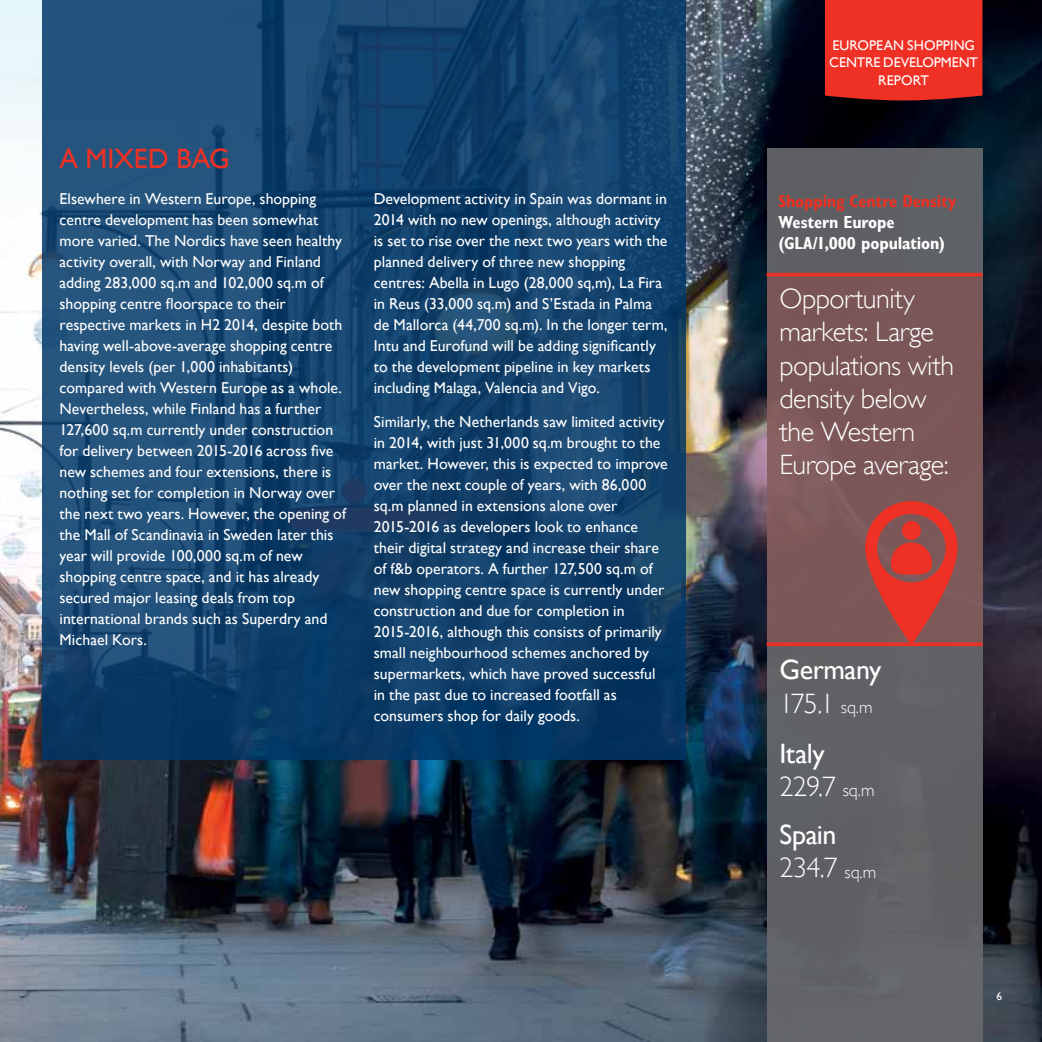
<style>
.page{position:relative;width:1042px;height:1042px;background:#fff}
.page>*{position:absolute;margin:0;border:0;box-sizing:border-box;transform-origin:0 0}
.t1{font:300 28px/33.2px "Gill Sans";letter-spacing:-.015em;color:#fff}
.t2{font:28px/33.2px "Gill Sans";letter-spacing:-.015em;color:#fff}
.t3{font:28px "Gill Sans";letter-spacing:-.005em;color:#ee3124}
.t4{font:700 condensed 17.5px/21px "Gill Sansfor CW";letter-spacing:-.01em;color:#fff}
.t5{font:700 condensed 17.5px "Gill Sansfor CW";letter-spacing:-.01em;color:#ee3124}
.t6{font:15.75px/21px "Gill Sans";letter-spacing:.005em;color:#fff}
.t7{font:14px/17.5px "Gill Sans";color:#fff;text-align:center}
.t8{font:11.38px "Gill Sans";color:#fff}
.s1{font-weight:300}
.s2{font-weight:300;font-size:17.5px}
</style>
<div class="page">
<img style="left:0;top:0;width:1042px;height:1042px">
<svg style="left:42px;top:0;width:643px;height:759px;background:#15446e"></svg>
<div style="left:825px;top:0;width:157px;height:100px;background:#ee3124"></div>
<div style="left:766px;top:149px;width:216px;height:893px;background:#606165"></div>
<hr style="left:766px;top:642px;width:216px;height:4px;background:#ee3124">
<div style="left:766px;top:275px;width:216px;height:370px;background:#7b5758"></div>
<hr style="left:766px;top:273px;width:216px;height:3px;background:#ee3124">
<svg style="left:865px;top:501px;width:92px;height:144px"></svg>
<h1 class="t3" style="left:60px;top:142px;width:172px">A MIXED BAG</h1>
<p class="t6" style="left:60px;top:188px;width:288px">Elsewhere in Western Europe, shopping centre development has been somewhat more varied. The Nordics have seen healthy activity overall, with Norway and Finland adding 283,000 sq.m and 102,000 sq.m of shopping centre floorspace to their respective markets in H2 2014, despite both having well-above-average shopping centre density levels (per 1,000 inhabitants) compared with Western Europe as a whole.<br>Nevertheless, while Finland has a further 127,600 sq.m currently under construction for delivery between 2015-2016 across five new schemes and four extensions, there is nothing set for completion in Norway over the next two years. However, the opening of the Mall of Scandinavia in Sweden later this year will provide 100,000 sq.m of new shopping centre space, and it has already secured major leasing deals from top international brands such as Superdry and Michael Kors.</p>
<p class="t6" style="left:374px;top:188px;width:295px">Development activity in Spain was dormant in 2014 with no new openings, although activity is set to rise over the next two years with the planned delivery of three new shopping centres: Abella in Lugo (28,000 sq,m), La Fira in Reus (33,000 sq.m) and S’Estada in Palma de Mallorca (44,700 sq.m). In the longer term, Intu and Eurofund will be adding significantly to the development pipeline in key markets including Malaga, Valencia and Vigo.</p>
<p class="t6" style="left:374px;top:411px;width:295px">Similarly, the Netherlands saw limited activity in 2014, with just 31,000 sq.m brought to the market. However, this is expected to improve over the next couple of years, with 86,000 sq.m planned in extensions alone over 2015-2016 as developers look to enhance their digital strategy and increase their share of f&amp;b operators. A further 127,500 sq.m of new shopping centre space is currently under construction and due for completion in 2015-2016, although this consists of primarily small neighbourhood schemes anchored by supermarkets, which have proved successful in the past due to increased footfall as consumers shop for daily goods.</p>
<p class="t7" style="left:829px;top:36px;width:150px">EUROPEAN SHOPPING<br>CENTRE DEVELOPMENT<br>REPORT</p>
<p class="t5" style="left:778px;top:190px;width:179px">Shopping Centre Density</p>
<p class="t4" style="left:778px;top:211px;width:168px">Western Europe (GLA/1,000 population)</p>
<h1 class="t1" style="left:779px;top:282px;width:176px">Opportunity markets: Large populations with density below the Western<br>Europe average:</h1>
<h1 class="t2" style="left:779px;top:653px;width:103px">Germany<br><span class="s1">175.1</span> <span class="s2">sq.m</span></h1>
<h1 class="t2" style="left:779px;top:736px;width:97px">Italy<br><span class="s1">229.7</span> <span class="s2">sq.m</span></h1>
<h1 class="t2" style="left:779px;top:818px;width:98px">Spain<br><span class="s1">234.7</span> <span class="s2">sq.m</span></h1>
<p class="t8" style="left:996px;top:990px;width:7px">6</p>
</div>
